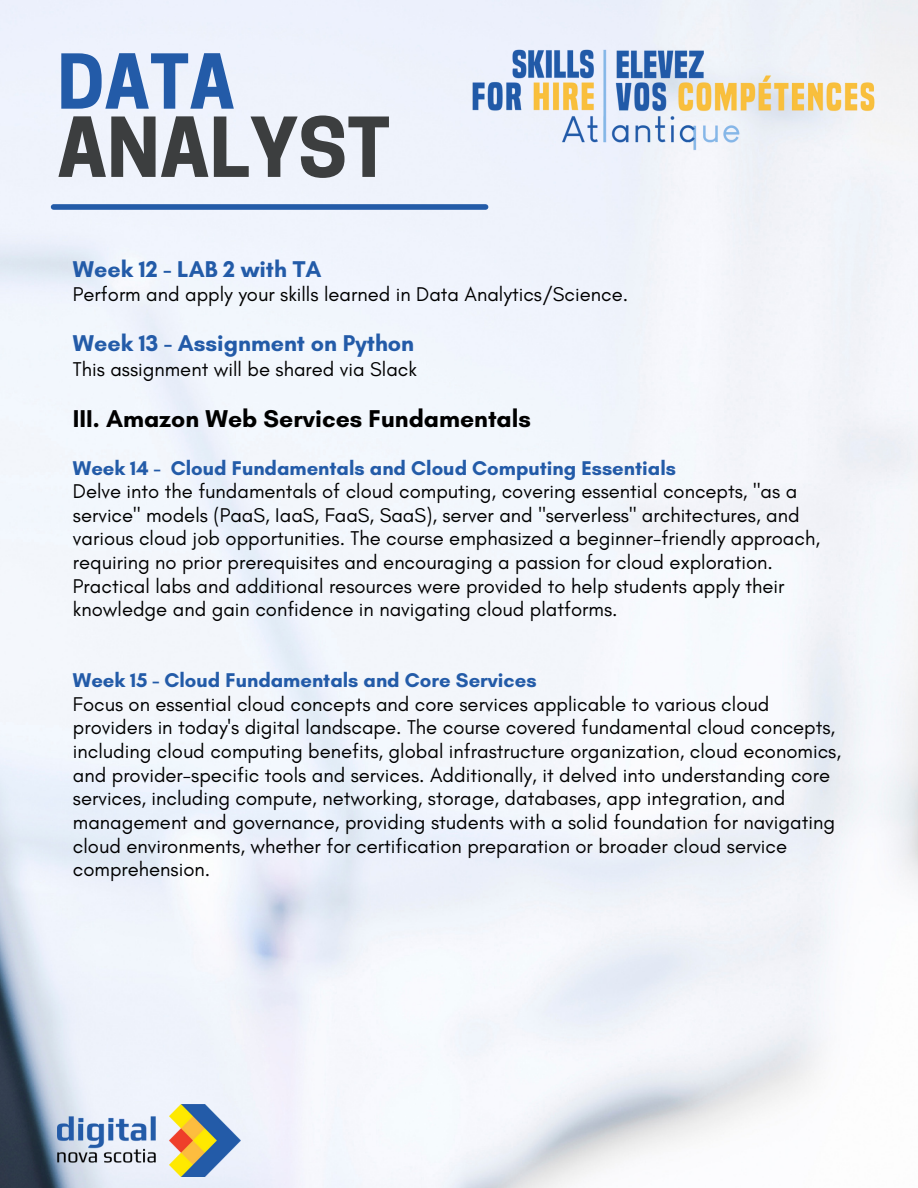
<style>
.page{position:relative;width:918px;height:1188px;background:#fff}
.page>*{position:absolute;margin:0;border:0;box-sizing:border-box;transform-origin:0 0}
.t1{font:700 77.4px "Cooper Hewitt";color:#3c3e3f}
.t2{font:700 70.95px "Cooper Hewitt";color:#235ba8}
.t3{font:700 24.75px "Glacial Indifference";color:#000}
.t4{font:700 23.25px "Glacial Indifference";color:#235ba8}
.t5{font:20.25px/23.7px "Glacial Indifference";color:#000}
.t6{font:700 20.25px "Glacial Indifference";color:#235ba8}
</style>
<div class="page">
<img style="left:0;top:0;width:918px;height:1188px">
<div style="left:54px;top:204px;width:432px;height:6px;background:#235ba8"></div>
<img style="left:459px;top:25px;width:431px;height:133px">
<img style="left:57px;top:1104px;width:184px;height:72px">
<p class="t2" style="left:57px;top:55px;width:179px">DATA</p>
<p class="t1" style="left:57px;top:119px;width:334px">ANALYST</p>
<p class="t4" style="left:73px;top:254px;width:250px">Week 12 - LAB 2 with TA</p>
<p class="t5" style="left:73px;top:282px;width:557px">Perform and apply your skills learned in Data Analytics/Science.</p>
<p class="t4" style="left:73px;top:329px;width:343px">Week 13 - Assignment on Python</p>
<p class="t5" style="left:73px;top:357px;width:346px">This assignment will be shared via Slack</p>
<p class="t3" style="left:73px;top:404px;width:460px">III. Amazon Web Services Fundamentals</p>
<p class="t6" style="left:73px;top:455px;width:605px">Week 14 - Cloud Fundamentals and Cloud Computing Essentials</p>
<p class="t5" style="left:73px;top:479px;width:749px">Delve into the fundamentals of cloud computing, covering essential concepts, "as a service" models (PaaS, IaaS, FaaS, SaaS), server and "serverless" architectures, and various cloud job opportunities. The course emphasized a beginner-friendly approach, requiring no prior prerequisites and encouraging a passion for cloud exploration.<br>Practical labs and additional resources were provided to help students apply their knowledge and gain confidence in navigating cloud platforms.</p>
<p class="t6" style="left:73px;top:668px;width:465px">Week 15 - Cloud Fundamentals and Core Services</p>
<p class="t5" style="left:73px;top:692px;width:770px">Focus on essential cloud concepts and core services applicable to various cloud providers in today's digital landscape. The course covered fundamental cloud concepts, including cloud computing benefits, global infrastructure organization, cloud economics, and provider-specific tools and services. Additionally, it delved into understanding core services, including compute, networking, storage, databases, app integration, and management and governance, providing students with a solid foundation for navigating cloud environments, whether for certification preparation or broader cloud service comprehension.</p>
</div>
